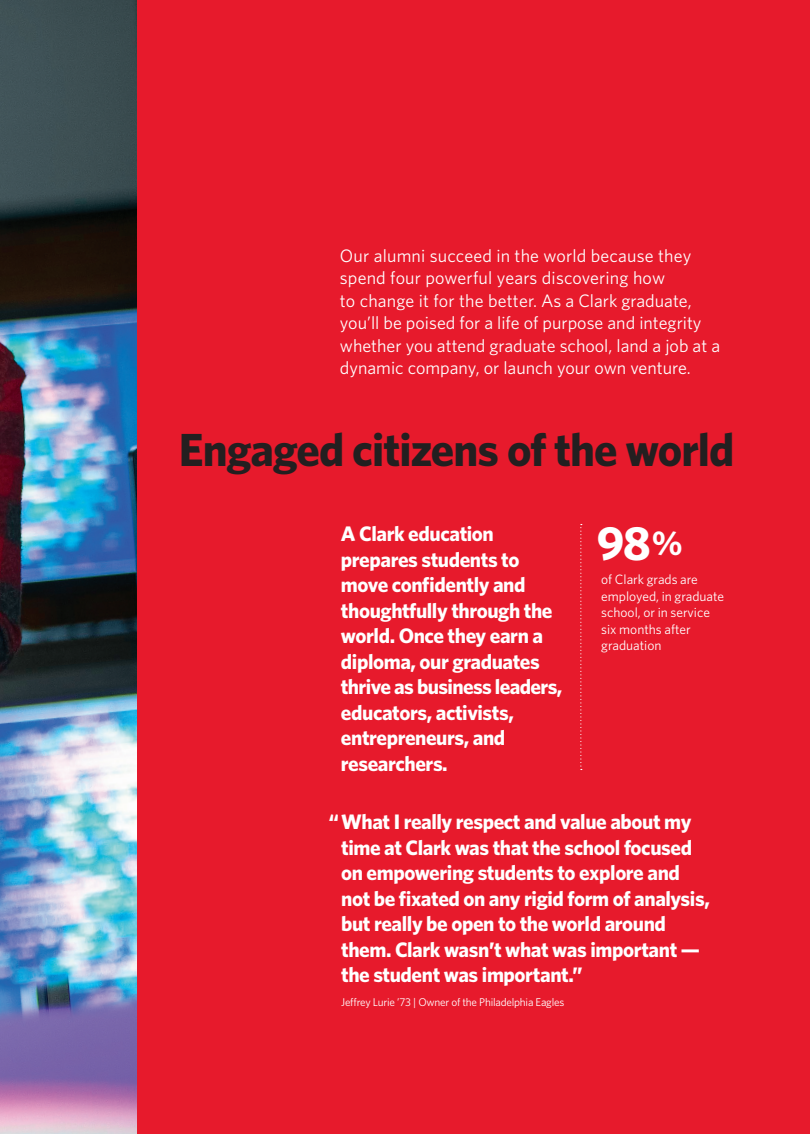
<style>
.page{position:relative;width:810px;height:1134px;background:#fff}
.page>*{position:absolute;margin:0;border:0;box-sizing:border-box;transform-origin:0 0}
.t1{font:700 48px "Whitney";color:#fff}
.t2{font:700 46.5px "Whitney";letter-spacing:-.02em;color:#231f20}
.t3{font:700 21px/25.5px "Whitney";letter-spacing:-.02em;color:#fff}
.t4{font:18px/22.5px "Whitney";color:#fff}
.t5{font:13.5px/16.5px "Whitney";color:#fff}
.t6{font:11.25px "Whitney";letter-spacing:-.02em;color:#fff}
.s1{font-size:34.65px}
</style>
<div class="page">
<div style="left:136px;top:0;width:674px;height:1134px;background:#e71a2c"></div>
<svg style="left:580px;top:524px;width:2px;height:246px"></svg>
<img style="left:0;top:0;width:136px;height:1134px">
<p class="t4" style="left:340px;top:244px;width:382px">Our alumni succeed in the world because they spend four powerful years discovering how<br>to change it for the better. As a Clark graduate, you’ll be poised for a life of purpose and integrity whether you attend graduate school, land a job at a dynamic company, or launch your own venture.</p>
<h1 class="t2" style="left:179px;top:419px;width:557px">Engaged citizens of the world</h1>
<p class="t3" style="left:341px;top:521px;width:154px">A Clark education</p>
<p class="t3" style="left:341px;top:546px;width:180px">prepares students to</p>
<p class="t1" style="left:597px;top:511px;width:87px">98<span class="s1">%</span></p>
<p class="t3" style="left:341px;top:572px;width:186px">move confdently and</p>
<p class="t5" style="left:601px;top:571px;width:98px">of Clark grads are</p>
<p class="t5" style="left:601px;top:588px;width:124px">employed, in graduate</p>
<p class="t5" style="left:601px;top:604px;width:110px">school, or in service six months after</p>
<p class="t3" style="left:341px;top:597px;width:213px">thoughtfully through the</p>
<p class="t3" style="left:341px;top:623px;width:204px">world. Once they earn a</p>
<p class="t5" style="left:601px;top:637px;width:62px">graduation</p>
<p class="t3" style="left:341px;top:648px;width:223px">diploma, our graduates thrive as business leaders, educators, activists, entrepreneurs, and researchers.</p>
<p class="t3" style="left:341px;top:809px;width:370px;text-indent:-12px">“What I really respect and value about my time at Clark was that the school focused on empowering students to explore and not be fxated on any rigid form of analysis, but really be open to the world around them. Clark wasn’t what was important — the student was important.”</p>
<p class="t6" style="left:341px;top:994px;width:225px">Jefrey Lurie ’73 | Owner of the Philadelphia Eagles</p>
</div>
